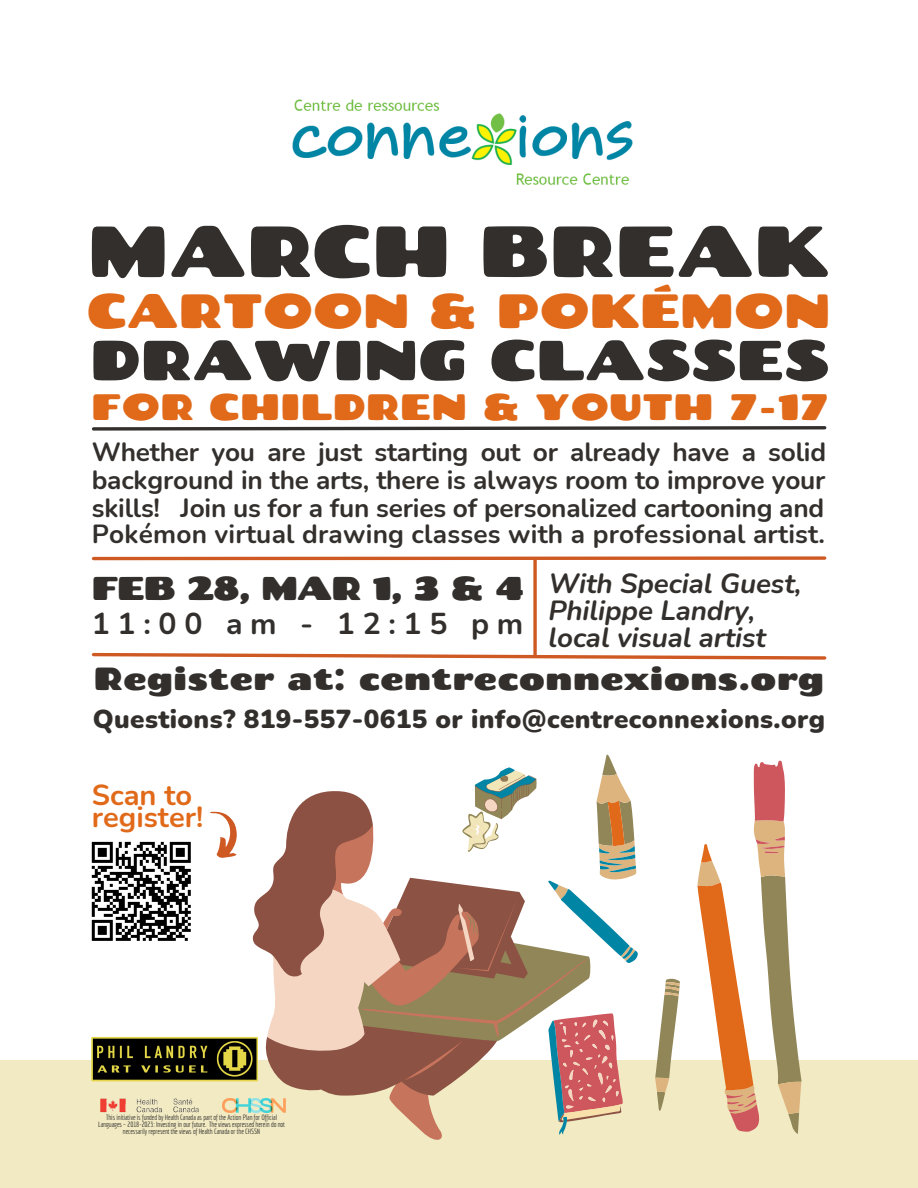
<style>
.page{position:relative;width:918px;height:1188px;background:#fff}
.page>*{position:absolute;margin:0;border:0;box-sizing:border-box;transform-origin:0 0}
.t1{font:72px "Chango";color:#322f2c}
.t2{font:56.25px "Chango";color:#322f2c}
.t3{font:48px "Chango";color:#e16a1a}
.t4{font:36.75px "Chango";letter-spacing:.01em;color:#e16a1a}
.t5{font:33px "Chango";letter-spacing:-.04em;color:#322f2c}
.t6{font:31.95px "Chango";color:#322f2c}
.t7{font:700 30.15px "Nunito";letter-spacing:.255em;color:#322f2c}
.t8{font:700 28.95px/22.5px "Nunito";color:#e16a1a}
.t9{font:italic 700 27.75px/27px "Nunito";letter-spacing:-.005em;color:#322f2c}
.t10{font:700 26.25px/28.2px "Nunito";letter-spacing:.01em;color:#322f2c;text-align:justify}
.t11{font:900 25.95px "Nunito";letter-spacing:.015em;color:#322f2c}
.t12{font:7.35px/6.8px "Economica";letter-spacing:-.01em;color:#322f2c;text-align:center}
</style>
<div class="page">
<div style="left:0;top:1060px;width:918px;height:128px;background:#f1eac3"></div>
<svg style="left:533px;top:562px;width:4px;height:89px"></svg>
<svg style="left:91px;top:556px;width:736px;height:6px"></svg>
<svg style="left:91px;top:426px;width:736px;height:5px"></svg>
<img style="left:292px;top:99px;width:341px;height:86px">
<svg style="left:91px;top:651px;width:736px;height:489px"></svg>
<img style="left:222px;top:1099px;width:64px;height:13px">
<img style="left:98px;top:1096px;width:114px;height:19px">
<img style="left:92px;top:1036px;width:165px;height:47px">
<p class="t1" style="left:88px;top:205px;width:743px">MARCH BREAK</p>
<p class="t3" style="left:87px;top:280px;width:745px">CARTOON &amp; POKÉMON</p>
<p class="t2" style="left:90px;top:324px;width:741px">DRAWING CLASSES</p>
<p class="t4" style="left:91px;top:384px;width:739px">FOR CHILDREN &amp; YOUTH 7-17</p>
<p class="t10" style="left:92px;top:438px;width:736px">Whether you are just starting out or already have a solid background in the arts, there is always room to improve your skills! Join us for a fun series of personalized cartooning and</p>
<p class="t10" style="left:92px;top:520px;width:735px">Pokémon virtual drawing classes with a professional artist.</p>
<p class="t5" style="left:92px;top:567px;width:434px">FEB 28, MAR 1, 3 &amp; 4</p>
<p class="t7" style="left:92px;top:604px;width:433px">11:00 am - 12:15 pm</p>
<p class="t9" style="left:548px;top:570px;width:255px">With Special Guest,<br>Philippe Landry, local visual artist</p>
<p class="t6" style="left:94px;top:658px;width:732px">Register at: centreconnexions.org</p>
<p class="t11" style="left:93px;top:702px;width:734px">Questions? 819-557-0615 or info@centreconnexions.org</p>
<p class="t8" style="left:92px;top:784px;width:113px">Scan to register!</p>
<p class="t12" style="left:98px;top:1114px;width:188px">This initiative is funded by Health Canada as part of the Action Plan for Official<br>Languages – 2018-2023: Investing in our future. The views expressed herein do not necessarily represent the views of Health Canada or the CHSSN</p>
</div>
